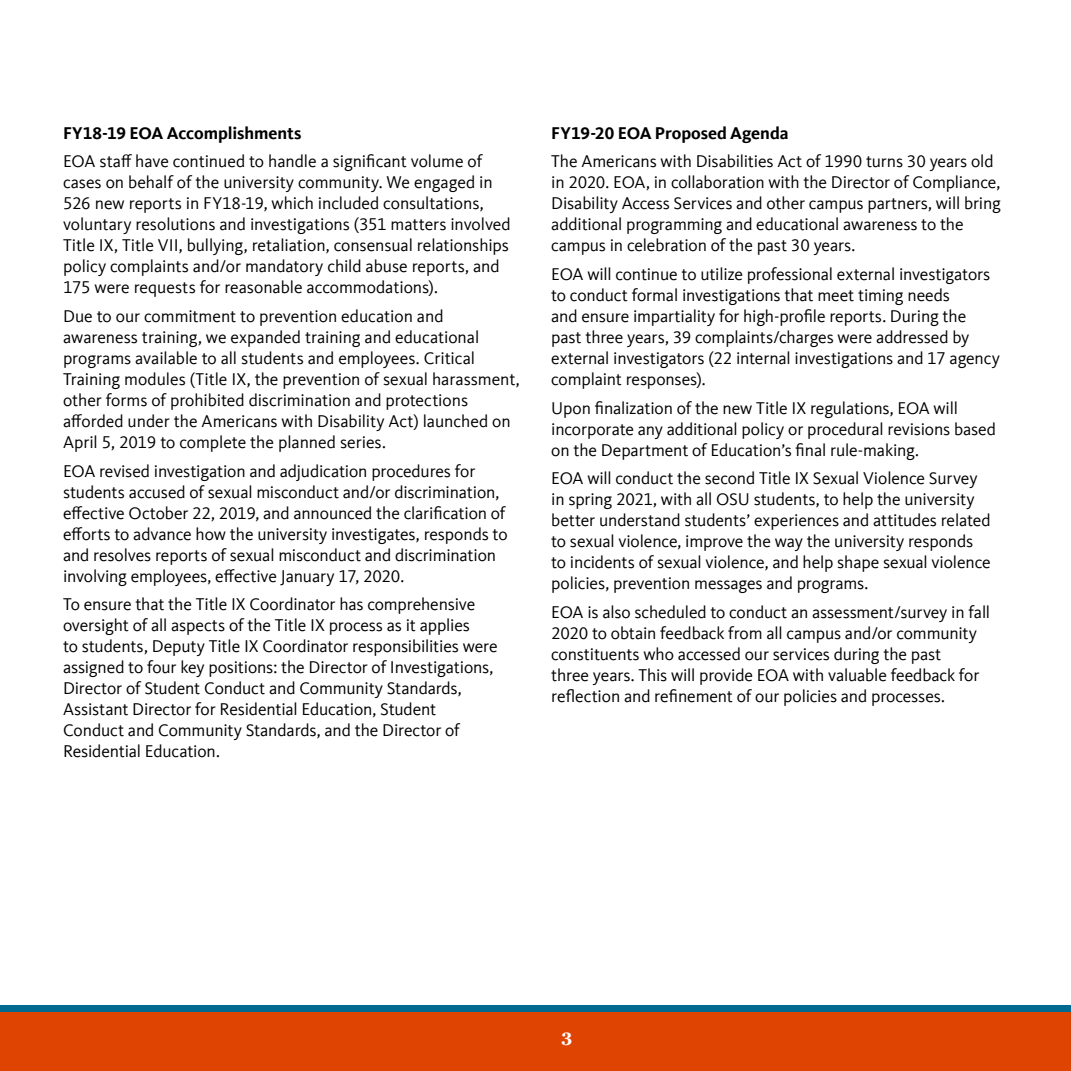
<style>
.page{position:relative;width:1071px;height:1071px;background:#fff}
.page>*{position:absolute;margin:0;border:0;box-sizing:border-box;transform-origin:0 0}
.t1{font:17.5px/21px "Kievit Offc";letter-spacing:-.005em;color:#000}
.t2{font:700 17.5px "Kievit Offc";color:#000}
.t3{font:700 17.5px "Georgia";color:#fff}
</style>
<div class="page">
<div style="left:0;top:1005px;width:1071px;height:66px;background:#00698f"></div>
<div style="left:0;top:1012px;width:1071px;height:59px;background:#e04403"></div>
<p class="t2" style="left:63px;top:123px;width:240px">FY18-19 EOA Accomplishments</p>
<p class="t1" style="left:63px;top:151px;width:449px">EOA staff have continued to handle a significant volume of cases on behalf of the university community. We engaged in 526 new reports in FY18-19, which included consultations, voluntary resolutions and investigations (351 matters involved Title IX, Title VII, bullying, retaliation, consensual relationships policy complaints and/or mandatory child abuse reports, and 175 were requests for reasonable accommodations).</p>
<p class="t1" style="left:63px;top:306px;width:458px">Due to our commitment to prevention education and awareness training, we expanded training and educational programs available to all students and employees. Critical Training modules (Title IX, the prevention of sexual harassment, other forms of prohibited discrimination and protections afforded under the Americans with Disability Act) launched on April 5, 2019 to complete the planned series.</p>
<p class="t1" style="left:63px;top:460px;width:446px">EOA revised investigation and adjudication procedures for students accused of sexual misconduct and/or discrimination, effective October 22, 2019, and announced the clarification of efforts to advance how the university investigates, responds to and resolves reports of sexual misconduct and discrimination involving employees, effective January 17, 2020.</p>
<p class="t1" style="left:63px;top:594px;width:436px">To ensure that the Title IX Coordinator has comprehensive oversight of all aspects of the Title IX process as it applies<br>to students, Deputy Title IX Coordinator responsibilities were assigned to four key positions: the Director of Investigations, Director of Student Conduct and Community Standards, Assistant Director for Residential Education, Student Conduct and Community Standards, and the Director of Residential Education.</p>
<p class="t2" style="left:551px;top:123px;width:239px">FY19-20 EOA Proposed Agenda</p>
<p class="t1" style="left:551px;top:151px;width:451px">The Americans with Disabilities Act of 1990 turns 30 years old in 2020. EOA, in collaboration with the Director of Compliance, Disability Access Services and other campus partners, will bring additional programming and educational awareness to the campus in celebration of the past 30 years.</p>
<p class="t1" style="left:551px;top:264px;width:450px">EOA will continue to utilize professional external investigators to conduct formal investigations that meet timing needs<br>and ensure impartiality for high-profile reports. During the past three years, 39 complaints/charges were addressed by external investigators (22 internal investigations and 17 agency complaint responses).</p>
<p class="t1" style="left:551px;top:397px;width:446px">Upon finalization of the new Title IX regulations, EOA will incorporate any additional policy or procedural revisions based on the Department of Education’s final rule-making.</p>
<p class="t1" style="left:551px;top:468px;width:441px">EOA will conduct the second Title IX Sexual Violence Survey in spring 2021, with all OSU students, to help the university better understand students’ experiences and attitudes related to sexual violence, improve the way the university responds to incidents of sexual violence, and help shape sexual violence policies, prevention messages and programs.</p>
<p class="t1" style="left:551px;top:602px;width:440px">EOA is also scheduled to conduct an assessment/survey in fall 2020 to obtain feedback from all campus and/or community constituents who accessed our services during the past<br>three years. This will provide EOA with valuable feedback for reflection and refinement of our policies and processes.</p>
<p class="t3" style="left:562px;top:1023px;width:12px">3</p>
</div>
